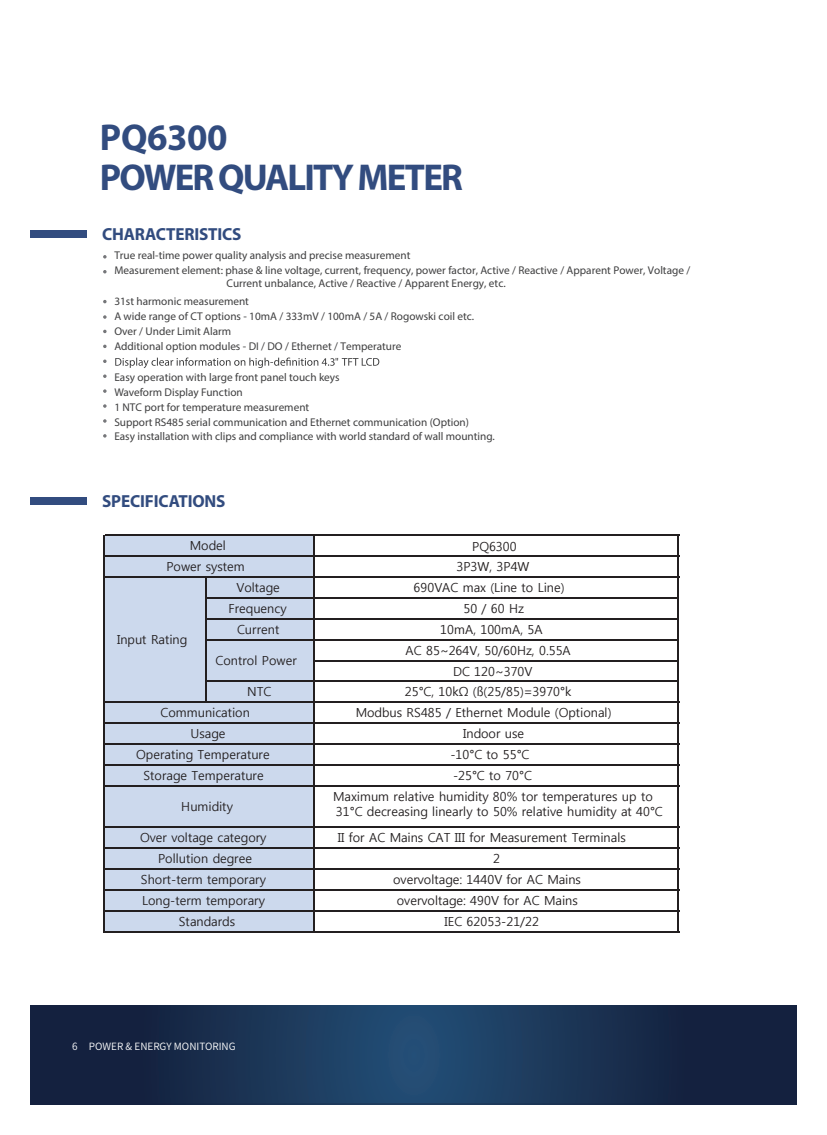
<style>
.page{position:relative;width:827px;height:1135px;background:#fff}
.page>*{position:absolute;margin:0;border:0;box-sizing:border-box;transform-origin:0 0}
.t1{font:700 37.5px/40px "Myriad Pro";letter-spacing:-.05em;color:#324c7f}
.t2{font:700 17.5px "Myriad Pro";letter-spacing:-.01em;color:#324c7f}
.t3{font:12.5px/20.9px "Malgun Gothic";color:#231f20}
.t4{font:11.25px/14.9px "Myriad Pro";color:#3e3e3f}
.t5{font:10px "Source Han Sans KR";color:#fff}
</style>
<div class="page">
<svg style="left:115px;top:358px;width:264px;height:10px"></svg>
<svg style="left:31px;top:1005px;width:765px;height:99px;background:#193152"></svg>
<svg style="left:103px;top:255px;width:4px;height:4px"></svg>
<svg style="left:103px;top:315px;width:4px;height:4px"></svg>
<svg style="left:103px;top:270px;width:4px;height:3px"></svg>
<svg style="left:103px;top:300px;width:4px;height:3px"></svg>
<svg style="left:103px;top:330px;width:4px;height:3px"></svg>
<svg style="left:103px;top:345px;width:4px;height:3px"></svg>
<svg style="left:103px;top:360px;width:4px;height:3px"></svg>
<svg style="left:103px;top:374px;width:4px;height:4px"></svg>
<svg style="left:103px;top:404px;width:4px;height:4px"></svg>
<div style="left:31px;top:230px;width:56px;height:7px;background:#324c7f"></div>
<div style="left:31px;top:498px;width:56px;height:7px;background:#324c7f"></div>
<svg style="left:103px;top:389px;width:4px;height:4px"></svg>
<svg style="left:103px;top:419px;width:4px;height:4px"></svg>
<svg style="left:103px;top:434px;width:4px;height:4px"></svg>
<div style="left:105px;top:535px;width:209px;height:397px;background:#ccd9ed"></div>
<hr style="left:104px;top:535px;width:1px;height:397px;background:#231f20">
<hr style="left:313px;top:536px;width:1px;height:396px;background:#231f20">
<hr style="left:678px;top:536px;width:1px;height:396px;background:#231f20">
<hr style="left:205px;top:578px;width:1px;height:125px;background:#231f20">
<hr style="left:105px;top:535px;width:574px;height:1px;background:#231f20">
<hr style="left:105px;top:556px;width:574px;height:1px;background:#231f20">
<hr style="left:105px;top:577px;width:574px;height:1px;background:#231f20">
<hr style="left:206px;top:597px;width:473px;height:2px;background:#231f20">
<hr style="left:206px;top:618px;width:473px;height:1px;background:#231f20">
<hr style="left:206px;top:639px;width:473px;height:1px;background:#231f20">
<hr style="left:314px;top:660px;width:365px;height:1px;background:#231f20">
<hr style="left:206px;top:681px;width:473px;height:1px;background:#231f20">
<hr style="left:105px;top:702px;width:574px;height:1px;background:#231f20">
<hr style="left:105px;top:722px;width:574px;height:2px;background:#231f20">
<hr style="left:105px;top:743px;width:574px;height:2px;background:#231f20">
<hr style="left:105px;top:764px;width:574px;height:1px;background:#231f20">
<hr style="left:105px;top:785px;width:574px;height:1px;background:#231f20">
<hr style="left:105px;top:827px;width:574px;height:1px;background:#231f20">
<hr style="left:105px;top:848px;width:574px;height:1px;background:#231f20">
<hr style="left:105px;top:868px;width:574px;height:2px;background:#231f20">
<hr style="left:105px;top:889px;width:574px;height:1px;background:#231f20">
<hr style="left:105px;top:910px;width:574px;height:1px;background:#231f20">
<hr style="left:105px;top:931px;width:574px;height:1px;background:#231f20">
<svg style="left:32px;top:1103px;width:764px;height:1px"></svg>
<h1 class="t1" style="left:100px;top:116px;width:364px">PQ6300<br>POWERQUALITYMETER</h1>
<h2 class="t2" style="left:102px;top:222px;width:141px">CHARACTERISTICS</h2>
<p class="t4" style="left:114px;top:247px;width:577px">True real-time power quality analysis and precise measurement<br>Measurement element: phase &amp; line voltage, current, frequency, power factor, Active / Reactive / Apparent Power, Voltage /</p>
<p class="t4" style="left:114px;top:275px;width:393px;line-height:17.1px;text-indent:112px">Current unbalance, Active / Reactive / Apparent Energy, etc.<br>31st harmonic measurement</p>
<p class="t4" style="left:114px;top:309px;width:361px">A wide range of CT options - 10mA / 333mV / 100mA / 5A / Rogowski coil etc.<br>Over / Under Limit Alarm<br>Additional option modules - DI / DO / Ethernet / Temperature</p>
<p class="t4" style="left:114px;top:369px;width:382px">Easy operation with large front panel touch keys<br>Waveform Display Function<br>1 NTC port for temperature measurement<br>Support RS485 serial communication and Ethernet communication (Option)<br>Easy installation with clips and compliance with world standard of wall mounting.</p>
<h2 class="t2" style="left:102px;top:490px;width:125px">SPECIFICATIONS</h2>
<p class="t3" style="left:190px;top:536px;width:38px">Model</p>
<p class="t3" style="left:166px;top:557px;width:80px">Power system</p>
<p class="t3" style="left:236px;top:577px;width:45px">Voltage</p>
<p class="t3" style="left:228px;top:598px;width:59px">Frequency</p>
<p class="t3" style="left:237px;top:619px;width:44px">Current</p>
<p class="t3" style="left:117px;top:629px;width:72px">Input Rating</p>
<p class="t3" style="left:215px;top:650px;width:83px">Control Power</p>
<p class="t3" style="left:160px;top:682px;width:112px;text-indent:87px">NTC<br>Communication</p>
<p class="t3" style="left:190px;top:723px;width:36px">Usage</p>
<p class="t3" style="left:136px;top:744px;width:135px">Operating Temperature</p>
<p class="t3" style="left:143px;top:765px;width:122px">Storage Temperature</p>
<p class="t3" style="left:472px;top:536px;width:46px">PQ6300</p>
<p class="t3" style="left:456px;top:557px;width:75px">3P3W, 3P4W</p>
<p class="t3" style="left:413px;top:577px;width:152px">690VAC max (Line to Line)</p>
<p class="t3" style="left:463px;top:598px;width:62px">50 / 60 Hz</p>
<p class="t3" style="left:440px;top:619px;width:104px">10mA, 100mA, 5A</p>
<p class="t3" style="left:405px;top:640px;width:167px">AC 85~264V, 50/60Hz, 0.55A</p>
<p class="t3" style="left:453px;top:661px;width:81px">DC 120~370V</p>
<p class="t3" style="left:405px;top:682px;width:168px">25°C, 10kΩ (ß(25/85)=3970°k</p>
<p class="t3" style="left:356px;top:702px;width:257px">Modbus RS485 / Ethernet Module (Optional)</p>
<p class="t3" style="left:463px;top:723px;width:63px">Indoor use</p>
<p class="t3" style="left:450px;top:744px;width:80px">-10°C to 55°C</p>
<p class="t3" style="left:453px;top:765px;width:80px">-25°C to 70°C</p>
<p class="t3" style="left:181px;top:796px;width:53px">Humidity</p>
<p class="t3" style="left:333px;top:789px;width:331px;line-height:15px">Maximum relative humidity 80% tor temperatures up to<br>31°C decreasing linearly to 50% relative humidity at 40°C</p>
<p class="t3" style="left:140px;top:828px;width:128px">Over voltage category</p>
<p class="t3" style="left:141px;top:848px;width:126px;text-align:center">Pollution degree<br>Short-term temporary<br>Long-term temporary<br>Standards</p>
<p class="t5" style="left:72px;top:1041px;width:165px">6 POWER &amp; ENERGY MONITORING</p>
<p class="t3" style="left:338px;top:828px;width:289px">II for AC Mains CAT III for Measurement Terminals</p>
<p class="t3" style="left:493px;top:848px;width:8px">2</p>
<p class="t3" style="left:393px;top:869px;width:189px">overvoltage: 1440V for AC Mains</p>
<p class="t3" style="left:397px;top:890px;width:182px">overvoltage: 490V for AC Mains</p>
<p class="t3" style="left:444px;top:911px;width:96px">IEC 62053-21/22</p>
</div>
